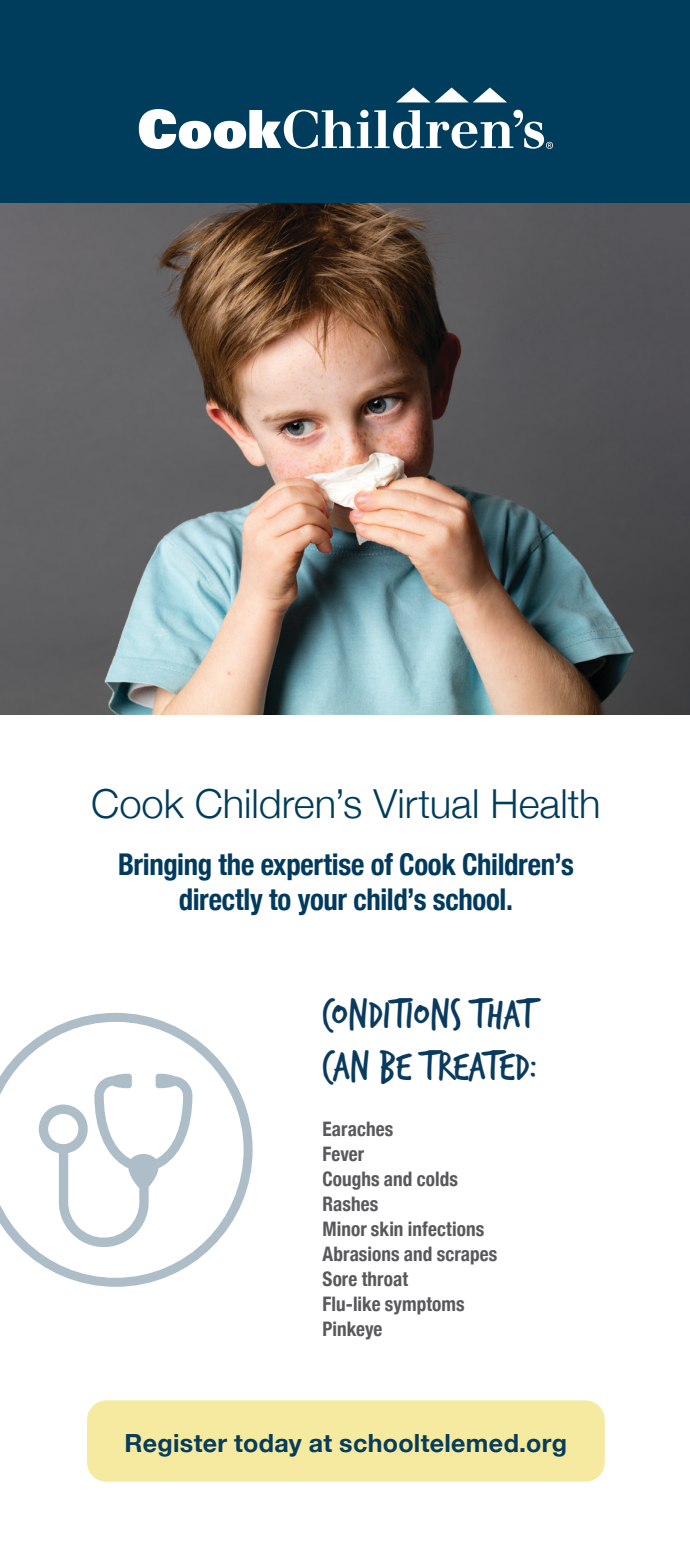
<style>
.page{position:relative;width:690px;height:1548px;background:#fff}
.page>*{position:absolute;margin:0;border:0;box-sizing:border-box;transform-origin:0 0}
.bullets_text_gray{font:43.5px/52.2px "Trash Hand";letter-spacing:.005em;color:#0a3b5e;scale:.96 1}
.Bold_header_Cook_blu{font:300 40px "Helvetica Neue";color:#003c5b}
.bullets_text_gray-2{font:700 condensed 30px/35px "Helvetica Neue";letter-spacing:-.01em;color:#003a5e;text-align:center;scale:.96 1}
.Bold_header_lime{font:700 25px "Helvetica Neue";letter-spacing:.015em;color:#073c5c}
.bullets_text_gray-3{font:700 condensed 20px "Helvetica Neue";letter-spacing:.005em;color:#58595b;scale:.96 1}
</style>
<div class="page">
<div style="left:87px;top:1400px;width:518px;height:81px;background:#f5ea9f;border-radius:19px"></div>
<img style="left:0;top:202px;width:690px;height:512px">
<div style="left:0;top:0;width:690px;height:202px;background:#003c5b"></div>
<svg style="left:396px;top:87px;width:111px;height:15px"></svg>
<svg style="left:139px;top:109px;width:414px;height:40px"></svg>
<svg style="left:0;top:1013px;width:253px;height:274px"></svg>
<svg style="left:39px;top:1073px;width:153px;height:174px"></svg>
<p class="Bold_header_Cook_blu" style="left:91px;top:771px;width:511px">Cook Children’s Virtual Health</p>
<p class="bullets_text_gray-2" style="left:118px;top:845px;width:476px">Bringing the expertise of Cook Children’s directly to your child’s school.</p>
<p class="bullets_text_gray" style="left:322px;top:989px;width:225px">CONDITIONS THAT<br>CAN BE TREATED:</p>
<p class="bullets_text_gray-3" style="left:322px;top:1112px;width:75px">Earaches</p>
<p class="bullets_text_gray-3" style="left:322px;top:1137px;width:45px">Fever</p>
<p class="bullets_text_gray-3" style="left:322px;top:1162px;width:143px">Coughs and colds</p>
<p class="bullets_text_gray-3" style="left:322px;top:1187px;width:60px">Rashes</p>
<p class="bullets_text_gray-3" style="left:322px;top:1212px;width:170px">Minor skin infections</p>
<p class="bullets_text_gray-3" style="left:322px;top:1237px;width:184px">Abrasions and scrapes</p>
<p class="bullets_text_gray-3" style="left:322px;top:1262px;width:91px">Sore throat</p>
<p class="bullets_text_gray-3" style="left:322px;top:1287px;width:150px">Flu-like symptoms</p>
<p class="bullets_text_gray-3" style="left:322px;top:1312px;width:64px">Pinkeye</p>
<p class="Bold_header_lime" style="left:125px;top:1423px;width:444px">Register today at schooltelemed.org</p>
</div>
